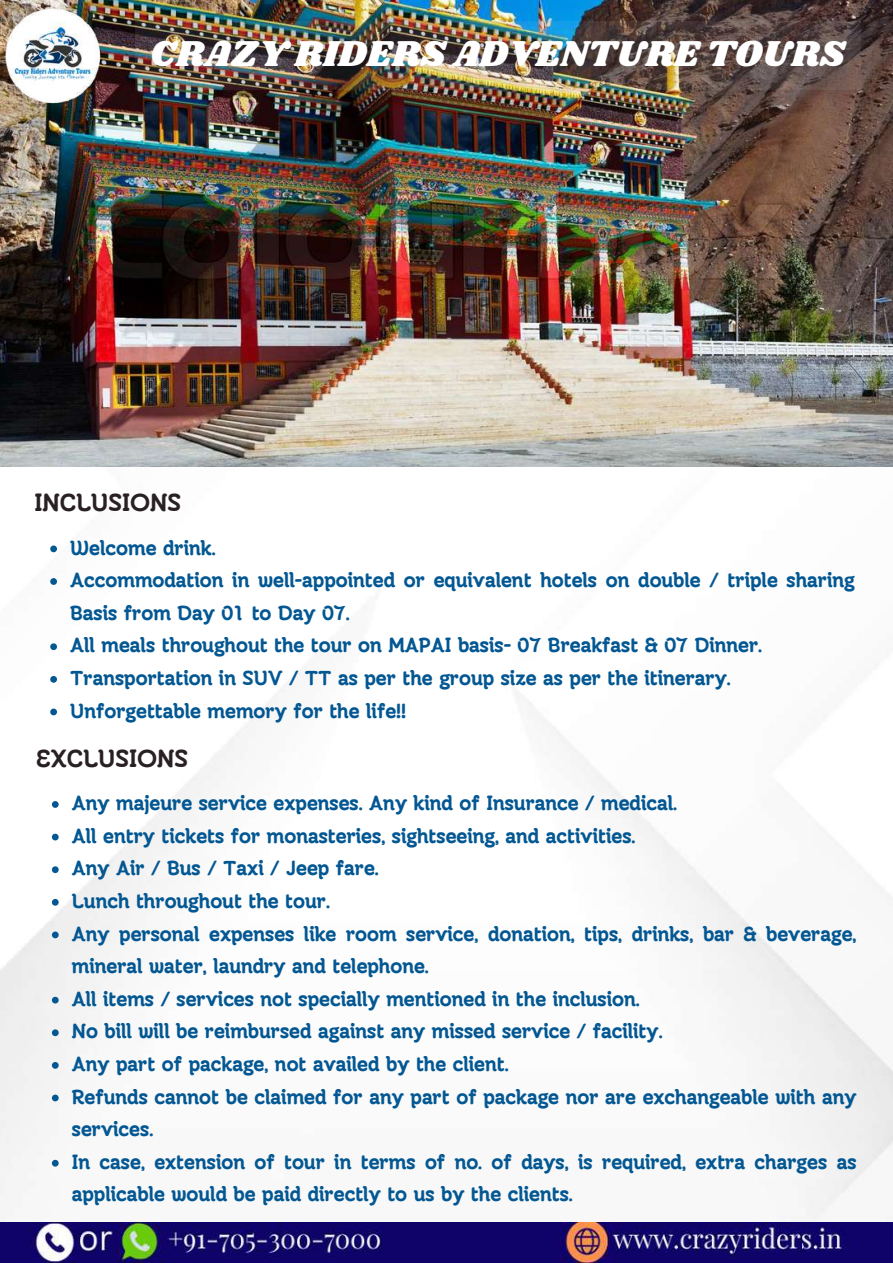
<style>
.page{position:relative;width:893px;height:1264px;background:#fff}
.page>*{position:absolute;margin:0;border:0;box-sizing:border-box;transform-origin:0 0}
.t1{font:37.35px "Shrikhand";color:#fff}
.t2{font:700 25.5px "Moonjelly";color:#292024}
.t3{font:700 21px/32.5px "Moonjelly";color:#035792}
</style>
<div class="page">
<img style="left:0;top:466px;width:892px;height:796px">
<img style="left:0;top:0;width:892px;height:466px">
<img style="left:0;top:0;width:121px;height:124px">
<img style="left:0;top:1222px;width:892px;height:39px">
<div style="left:135px;top:21px;width:725px;height:69px;background:#d6e1ec;opacity:.08"></div>
<svg style="left:50px;top:545px;width:7px;height:7px"></svg>
<svg style="left:50px;top:578px;width:7px;height:7px"></svg>
<svg style="left:50px;top:643px;width:7px;height:7px"></svg>
<svg style="left:50px;top:676px;width:7px;height:6px"></svg>
<svg style="left:50px;top:708px;width:7px;height:7px"></svg>
<svg style="left:52px;top:801px;width:7px;height:6px"></svg>
<svg style="left:52px;top:833px;width:7px;height:7px"></svg>
<svg style="left:52px;top:866px;width:7px;height:7px"></svg>
<svg style="left:52px;top:898px;width:7px;height:7px"></svg>
<svg style="left:52px;top:931px;width:7px;height:7px"></svg>
<svg style="left:52px;top:996px;width:7px;height:7px"></svg>
<svg style="left:52px;top:1029px;width:7px;height:7px"></svg>
<svg style="left:52px;top:1061px;width:7px;height:7px"></svg>
<svg style="left:52px;top:1094px;width:7px;height:7px"></svg>
<svg style="left:52px;top:1159px;width:7px;height:7px"></svg>
<h1 class="t1" style="left:150px;top:27px;width:697px">CRAZY RIDERS ADVENTURE TOURS</h1>
<p class="t2" style="left:34px;top:488px;width:148px">INCLUSIONS</p>
<p class="t3" style="left:70px;top:533px;width:786px">Welcome drink.<br>Accommodation in well-appointed or equivalent hotels on double / triple sharing Basis from Day 01 to Day 07.<br>All meals throughout the tour on MAPAI basis- 07 Breakfast &amp; 07 Dinner.<br>Transportation in SUV / TT as per the group size as per the itinerary.<br>Unforgettable memory for the life!!</p>
<p class="t2" style="left:36px;top:743px;width:154px">EXCLUSIONS</p>
<p class="t3" style="left:72px;top:788px;width:786px">Any majeure service expenses. Any kind of Insurance / medical.<br>All entry tickets for monasteries, sightseeing, and activities.<br>Any Air / Bus / Taxi / Jeep fare.<br>Lunch throughout the tour.<br>Any personal expenses like room service, donation, tips, drinks, bar &amp; beverage, mineral water, laundry and telephone.<br>All items / services not specially mentioned in the inclusion.<br>No bill will be reimbursed against any missed service / facility.<br>Any part of package, not availed by the client.<br>Refunds cannot be claimed for any part of package nor are exchangeable with any services.<br>In case, extension of tour in terms of no. of days, is required, extra charges as applicable would be paid directly to us by the clients.</p>
</div>
